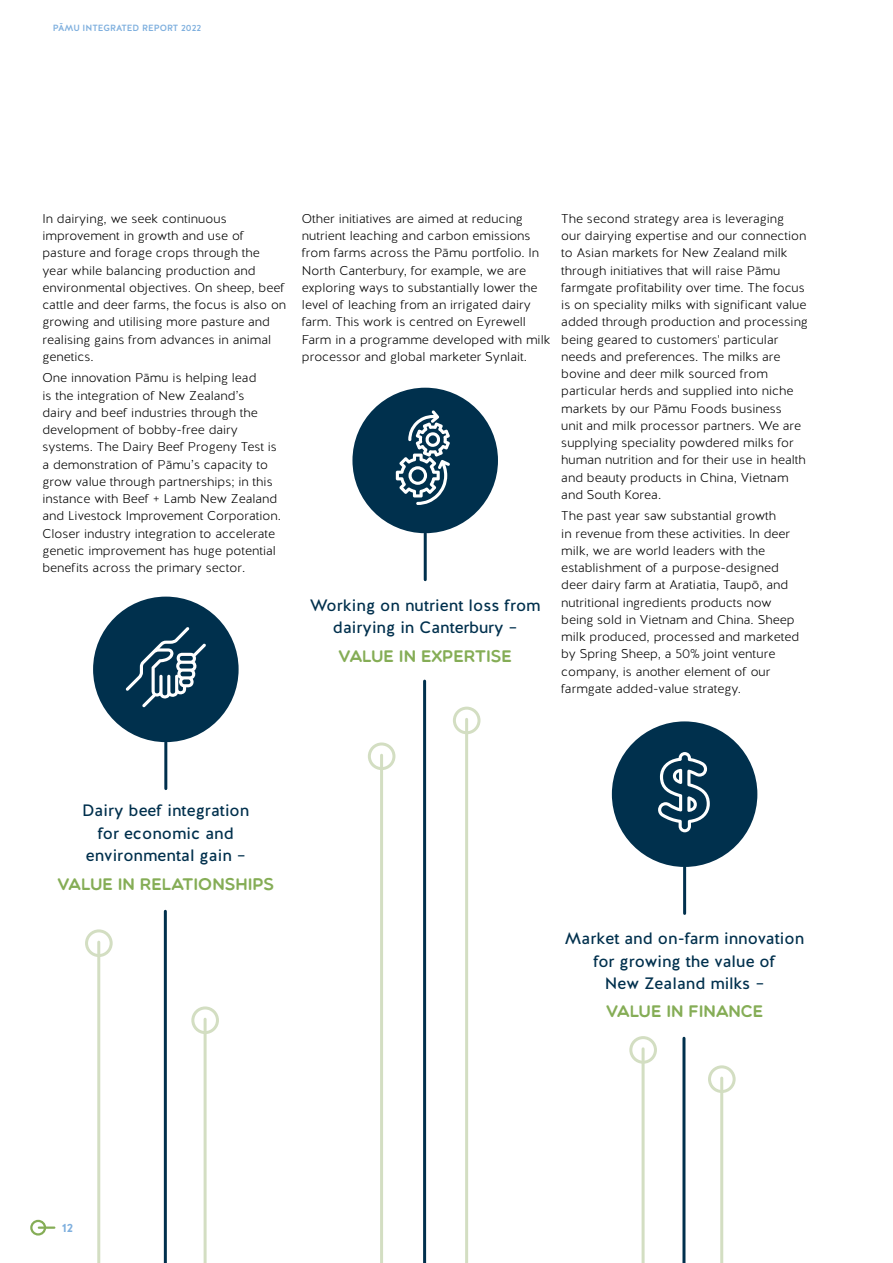
<style>
.page{position:relative;width:893px;height:1263px;background:#fff}
.page>*{position:absolute;margin:0;border:0;box-sizing:border-box;transform-origin:0 0}
.t1{font:16.8px "Multicolore";color:#85ad56}
.t2{font:16.5px/22.5px "Halis R";color:#00304d;text-align:center}
.t3{font:300 12.75px/17.2px "Halis R";color:#000}
.t4{font:700 12px "Halis R";color:#7eafde}
.t5{font:500 9px "Halis R";color:#7eafde}
</style>
<div class="page">
<div style="left:30px;top:1220px;width:16px;height:15px;border:2px solid #85ad56;border-radius:50%"></div>
<hr style="left:39px;top:1226px;width:15px;height:3px;background:#85ad56">
<hr style="left:164px;top:742px;width:3px;height:47px;background:#00304d">
<hr style="left:164px;top:911px;width:3px;height:352px;background:#00304d">
<hr style="left:683px;top:867px;width:3px;height:46px;background:#00304d">
<hr style="left:682px;top:1038px;width:3px;height:225px;background:#00304d">
<hr style="left:424px;top:533px;width:3px;height:47px;background:#00304d">
<hr style="left:423px;top:681px;width:3px;height:582px;background:#00304d">
<hr style="left:97px;top:942px;width:3px;height:321px;background:#d3dec2">
<div style="left:85px;top:929px;width:28px;height:28px;border:3px solid #d3dec2;border-radius:50%"></div>
<hr style="left:204px;top:1019px;width:3px;height:244px;background:#d3dec2">
<div style="left:191px;top:1006px;width:28px;height:28px;border:3px solid #d3dec2;border-radius:50%"></div>
<hr style="left:380px;top:755px;width:3px;height:508px;background:#d3dec2">
<div style="left:368px;top:742px;width:27px;height:28px;border:3px solid #d3dec2;border-radius:50%"></div>
<hr style="left:465px;top:719px;width:3px;height:544px;background:#d3dec2">
<div style="left:453px;top:707px;width:27px;height:27px;border:3px solid #d3dec2;border-radius:50%"></div>
<hr style="left:720px;top:1078px;width:3px;height:185px;background:#d3dec2">
<div style="left:708px;top:1065px;width:28px;height:28px;border:3px solid #d3dec2;border-radius:50%"></div>
<hr style="left:642px;top:1049px;width:3px;height:214px;background:#d3dec2">
<div style="left:629px;top:1036px;width:28px;height:28px;border:3px solid #d3dec2;border-radius:50%"></div>
<div style="left:612px;top:721px;width:145px;height:146px;background:#00304d;border-radius:50%"></div>
<svg style="left:631px;top:737px;width:107px;height:107px"></svg>
<div style="left:93px;top:597px;width:146px;height:145px;background:#00304d;border-radius:50%"></div>
<svg style="left:113px;top:614px;width:106px;height:106px"></svg>
<div style="left:352px;top:388px;width:146px;height:145px;background:#00304d;border-radius:50%"></div>
<svg style="left:372px;top:405px;width:106px;height:106px"></svg>
<p class="t5" style="left:53px;top:22px;width:150px">PĀMU INTEGRATED REPORT 2022</p>
<p class="t3" style="left:43px;top:210px;width:245px">In dairying, we seek continuous improvement in growth and use of pasture and forage crops through the year while balancing production and environmental objectives. On sheep, beef cattle and deer farms, the focus is also on growing and utilising more pasture and realising gains from advances in animal genetics.</p>
<p class="t3" style="left:43px;top:370px;width:240px">One innovation Pāmu is helping lead<br>is the integration of New Zealand’s<br>dairy and beef industries through the development of bobby-free dairy systems. The Dairy Beef Progeny Test is a demonstration of Pāmu’s capacity to grow value through partnerships; in this instance with Beef + Lamb New Zealand and Livestock Improvement Corporation.<br>Closer industry integration to accelerate genetic improvement has huge potential benefits across the primary sector.</p>
<p class="t3" style="left:302px;top:210px;width:250px">Other initiatives are aimed at reducing nutrient leaching and carbon emissions from farms across the Pāmu portfolio. In North Canterbury, for example, we are exploring ways to substantially lower the level of leaching from an irrigated dairy farm. This work is centred on Eyrewell Farm in a programme developed with milk processor and global marketer Synlait.</p>
<p class="t3" style="left:561px;top:210px;width:248px">The second strategy area is leveraging<br>our dairying expertise and our connection to Asian markets for New Zealand milk through initiatives that will raise Pāmu farmgate profitability over time. The focus is on speciality milks with significant value added through production and processing being geared to customers' particular needs and preferences. The milks are bovine and deer milk sourced from particular herds and supplied into niche markets by our Pāmu Foods business<br>unit and milk processor partners. We are supplying speciality powdered milks for human nutrition and for their use in health and beauty products in China, Vietnam and South Korea.</p>
<p class="t3" style="left:561px;top:508px;width:239px">The past year saw substantial growth<br>in revenue from these activities. In deer milk, we are world leaders with the establishment of a purpose-designed deer dairy farm at Aratiatia, Taupō, and nutritional ingredients products now being sold in Vietnam and China. Sheep milk produced, processed and marketed by Spring Sheep, a 50% joint venture company, is another element of our farmgate added-value strategy.</p>
<p class="t2" style="left:310px;top:594px;width:233px">Working on nutrient loss from dairying in Canterbury –</p>
<h1 class="t1" style="left:339px;top:646px;width:175px">VALUE IN EXPERTISE</h1>
<p class="t2" style="left:82px;top:800px;width:169px">Dairy beef integration for economic and environmental gain –</p>
<h1 class="t1" style="left:57px;top:874px;width:218px">VALUE IN RELATIONSHIPS</h1>
<p class="t2" style="left:565px;top:928px;width:241px">Market and on-farm innovation for growing the value of<br>New Zealand milks –</p>
<h1 class="t1" style="left:606px;top:1001px;width:159px">VALUE IN FINANCE</h1>
<p class="t4" style="left:62px;top:1220px;width:13px">12</p>
</div>
